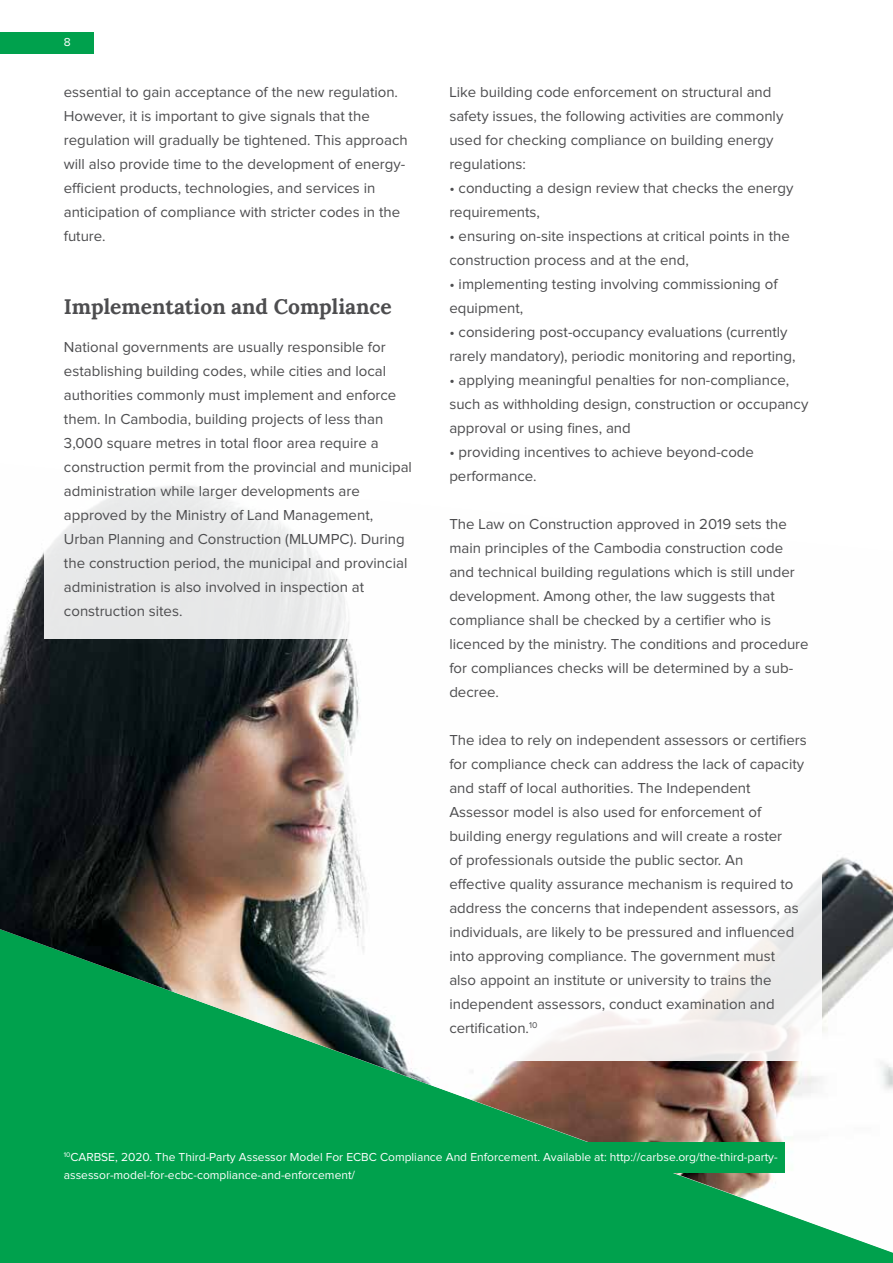
<style>
.page{position:relative;width:893px;height:1263px;background:#fff}
.page>*{position:absolute;margin:0;border:0;box-sizing:border-box;transform-origin:0 0}
.t1{font:700 21px "Lora";color:#4d4d4f}
.t2{font:15px/24px "Proxima Nova";color:#4d4d4f}
.t3{font:12px/18px "Proxima Nova";color:#fff}
</style>
<div class="page">
<div style="left:0;top:1252px;width:893px;height:11px;background:#00a14d"></div>
<img style="left:0;top:552px;width:893px;height:700px">
<div style="left:584px;top:1142px;width:201px;height:30px;background:#00a14d"></div>
<div style="left:436px;top:68px;width:386px;height:993px;background:#fff"></div>
<div style="left:44px;top:68px;width:387px;height:571px;background:linear-gradient(to bottom,#fff,#f2f2f3)"></div>
<div style="left:0;top:32px;width:94px;height:21px;background:#00a14d"></div>
<p class="t3" style="left:64px;top:33px;width:8px">8</p>
<p class="t2" style="left:64px;top:81px;width:345px">essential to gain acceptance of the new regulation.<br>However, it is important to give signals that the regulation will gradually be tightened. This approach will also provide time to the development of energy&shy;efficient products, technologies, and services in anticipation of compliance with stricter codes in the future.</p>
<h1 class="t1" style="left:64px;top:291px;width:329px">Implementation and Compliance</h1>
<p class="t2" style="left:64px;top:336px;width:350px">National governments are usually responsible for establishing building codes, while cities and local authorities commonly must implement and enforce them. In Cambodia, building projects of less than 3,000 square metres in total floor area require a construction permit from the provincial and municipal administration while larger developments are approved by the Ministry of Land Management, Urban Planning and Construction (MLUMPC). During the construction period, the municipal and provincial administration is also involved in inspection at construction sites.</p>
<p class="t2" style="left:449px;top:81px;width:335px">Like building code enforcement on structural and safety issues, the following activities are commonly used for checking compliance on building energy regulations:</p>
<p class="t2" style="left:449px;top:177px;width:346px">• conducting a design review that checks the energy requirements,</p>
<p class="t2" style="left:449px;top:225px;width:342px">• ensuring on-site inspections at critical points in the construction process and at the end,</p>
<p class="t2" style="left:449px;top:273px;width:330px">• implementing testing involving commissioning of equipment,</p>
<p class="t2" style="left:449px;top:321px;width:348px">• considering post-occupancy evaluations (currently rarely mandatory), periodic monitoring and reporting,</p>
<p class="t2" style="left:449px;top:369px;width:360px">• applying meaningful penalties for non-compliance, such as withholding design, construction or occupancy approval or using fines, and</p>
<p class="t2" style="left:449px;top:441px;width:306px">• providing incentives to achieve beyond-code performance.</p>
<p class="t2" style="left:449px;top:513px;width:361px">The Law on Construction approved in 2019 sets the main principles of the Cambodia construction code and technical building regulations which is still under development. Among other, the law suggests that compliance shall be checked by a certifier who is licenced by the ministry. The conditions and procedure for compliances checks will be determined by a sub&shy;decree.</p>
<p class="t2" style="left:449px;top:729px;width:359px">The idea to rely on independent assessors or certifiers for compliance check can address the lack of capacity and staff of local authorities. The Independent Assessor model is also used for enforcement of building energy regulations and will create a roster<br>of professionals outside the public sector. An<br>effective quality assurance mechanism is required to address the concerns that independent assessors, as individuals, are likely to be pressured and influenced into approving compliance. The government must<br>also appoint an institute or university to trains the independent assessors, conduct examination and certification.<sup>10</sup></p>
<p class="t3" style="left:64px;top:1148px;width:715px"><sup>10</sup>CARBSE, 2020. The Third-Party Assessor Model For ECBC Compliance And Enforcement. Available at: http://carbse.org/the-third-party&shy;assessor-model-for-ecbc-compliance-and-enforcement/</p>
</div>
